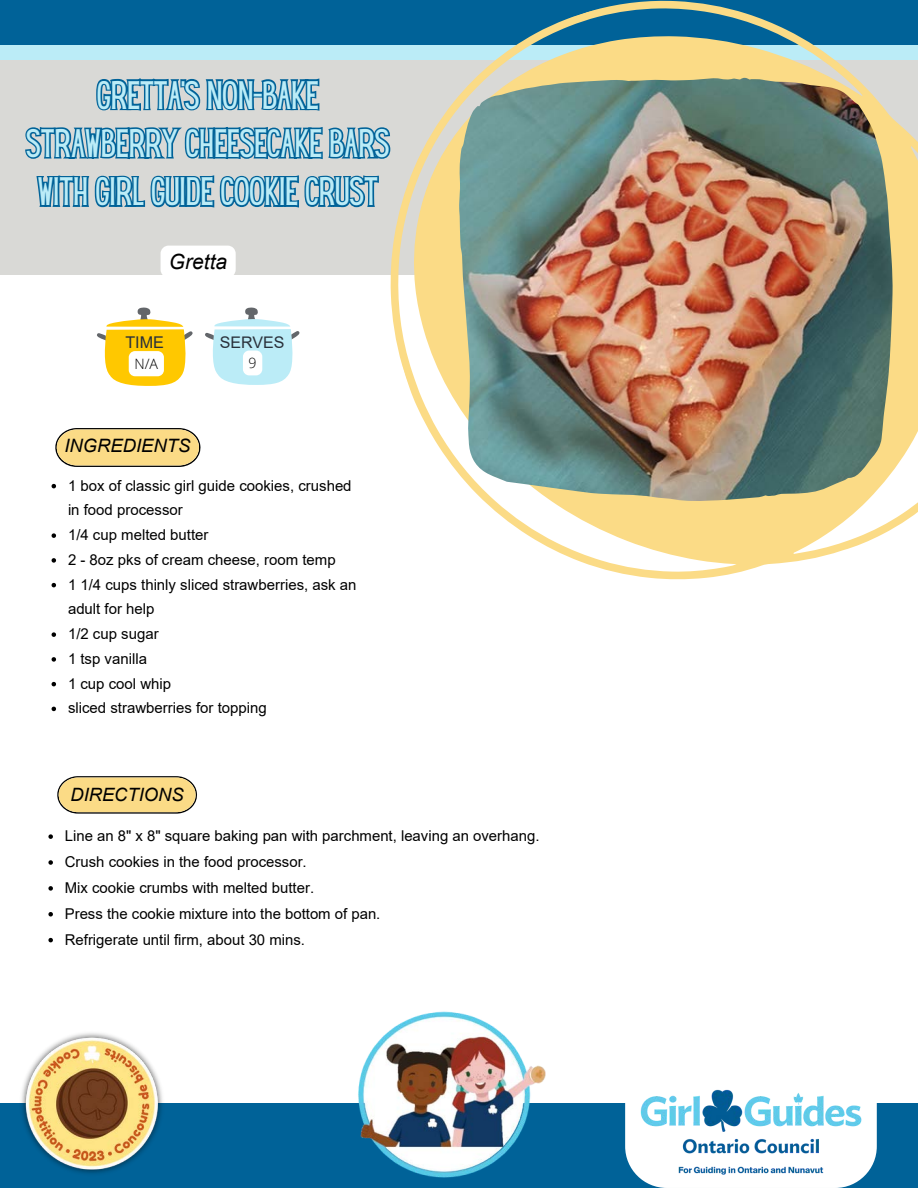
<style>
.page{position:relative;width:918px;height:1188px;background:#fff}
.page>*{position:absolute;margin:0;border:0;box-sizing:border-box;transform-origin:0 0}
.t1{font:34.8px/48.4px "Hey Gotcha";color:#bbecf7;text-align:center}
.t2{font:italic 21px "Arial";color:#000}
.t3{font:italic 18.45px "Arial";color:#000}
.t4{font:italic 18.3px "Arial";color:#000}
.t5{font:16.2px "Arial";color:#29303a}
.t6{font:16.05px "Arial";color:#29303a}
.t7{font:15px/24.8px "Arial";color:#000}
.t8{font:14.85px "Arial";color:#000}
.t9{font:300 14.25px "Open Sans";color:#000}
.t10{font:300 14.1px "Open Sans";color:#000}
</style>
<div class="page">
<div style="left:0;top:0;width:918px;height:45px;background:#006298"></div>
<div style="left:0;top:60px;width:918px;height:215px;background:#d9d9d6"></div>
<svg style="left:390px;top:0;width:528px;height:580px"></svg>
<div style="left:0;top:1103px;width:918px;height:85px;background:#006298"></div>
<img style="left:625px;top:1089px;width:252px;height:99px">
<svg style="left:55px;top:428px;width:146px;height:39px;background:#e9ce86"></svg>
<svg style="left:52px;top:484px;width:4px;height:4px"></svg>
<svg style="left:52px;top:533px;width:4px;height:5px"></svg>
<svg style="left:52px;top:558px;width:4px;height:5px"></svg>
<svg style="left:52px;top:583px;width:4px;height:4px"></svg>
<svg style="left:52px;top:632px;width:4px;height:5px"></svg>
<svg style="left:52px;top:657px;width:4px;height:5px"></svg>
<svg style="left:52px;top:682px;width:4px;height:4px"></svg>
<svg style="left:52px;top:707px;width:4px;height:4px"></svg>
<img style="left:459px;top:78px;width:433px;height:423px">
<img style="left:21px;top:1033px;width:142px;height:141px">
<svg style="left:23px;top:35px;width:370px;height:195px"></svg>
<svg style="left:35px;top:83px;width:345px;height:188px"></svg>
<div style="left:161px;top:246px;width:75px;height:29px;background:#fff"></div>
<svg style="left:57px;top:776px;width:140px;height:38px;background:#e9ce87"></svg>
<svg style="left:48px;top:834px;width:5px;height:5px"></svg>
<svg style="left:48px;top:860px;width:5px;height:5px"></svg>
<svg style="left:48px;top:886px;width:5px;height:5px"></svg>
<svg style="left:48px;top:912px;width:5px;height:5px"></svg>
<svg style="left:48px;top:938px;width:5px;height:4px"></svg>
<img style="left:358px;top:1011px;width:188px;height:167px">
<svg style="left:97px;top:307px;width:96px;height:79px"></svg>
<div style="left:129px;top:351px;width:35px;height:25px;background:#fff;border-radius:6px"></div>
<svg style="left:205px;top:307px;width:95px;height:78px"></svg>
<div style="left:243px;top:351px;width:19px;height:24px;background:#fff;border-radius:6px"></div>
<p class="t1" style="left:26px;top:74px;width:364px">GRETTA'S NON-BAKE<br>STRAWBERRY CHEESECAKE BARS<br>WITH GIRL GUIDE COOKIE CRUST</p>
<p class="t2" style="left:169px;top:250px;width:60px">Gretta</p>
<p class="t5" style="left:125px;top:334px;width:40px">TIME</p>
<p class="t9" style="left:134px;top:354px;width:25px">N/A</p>
<p class="t6" style="left:220px;top:333px;width:66px">SERVES</p>
<p class="t10" style="left:249px;top:353px;width:10px">9</p>
<p class="t3" style="left:64px;top:436px;width:127px">INGREDIENTS</p>
<h1 class="t7" style="left:68px;top:473px;width:285px">1 box of classic girl guide cookies, crushed in food processor</h1>
<h3 class="t7" style="left:68px;top:523px;width:142px">1/4 cup melted butter</h3>
<p class="t7" style="left:68px;top:547px;width:269px">2 - 8oz pks of cream cheese, room temp</p>
<h4 class="t7" style="left:68px;top:572px;width:290px">1 1/4 cups thinly sliced strawberries, ask an adult for help</h4>
<p class="t7" style="left:68px;top:622px;width:92px">1/2 cup sugar</p>
<h2 class="t7" style="left:68px;top:646px;width:81px">1 tsp vanilla</h2>
<p class="t7" style="left:68px;top:671px;width:105px">1 cup cool whip</p>
<p class="t7" style="left:68px;top:696px;width:200px">sliced strawberries for topping</p>
<p class="t4" style="left:70px;top:784px;width:115px">DIRECTIONS</p>
<p class="t8" style="left:65px;top:828px;width:476px">Line an 8" x 8" square baking pan with parchment, leaving an overhang.</p>
<p class="t8" style="left:65px;top:854px;width:243px">Crush cookies in the food processor.</p>
<p class="t8" style="left:65px;top:879px;width:251px">Mix cookie crumbs with melted butter.</p>
<h2 class="t8" style="left:65px;top:905px;width:317px">Press the cookie mixture into the bottom of pan.</h2>
<p class="t8" style="left:65px;top:931px;width:242px">Refrigerate until firm, about 30 mins.</p>
</div>
